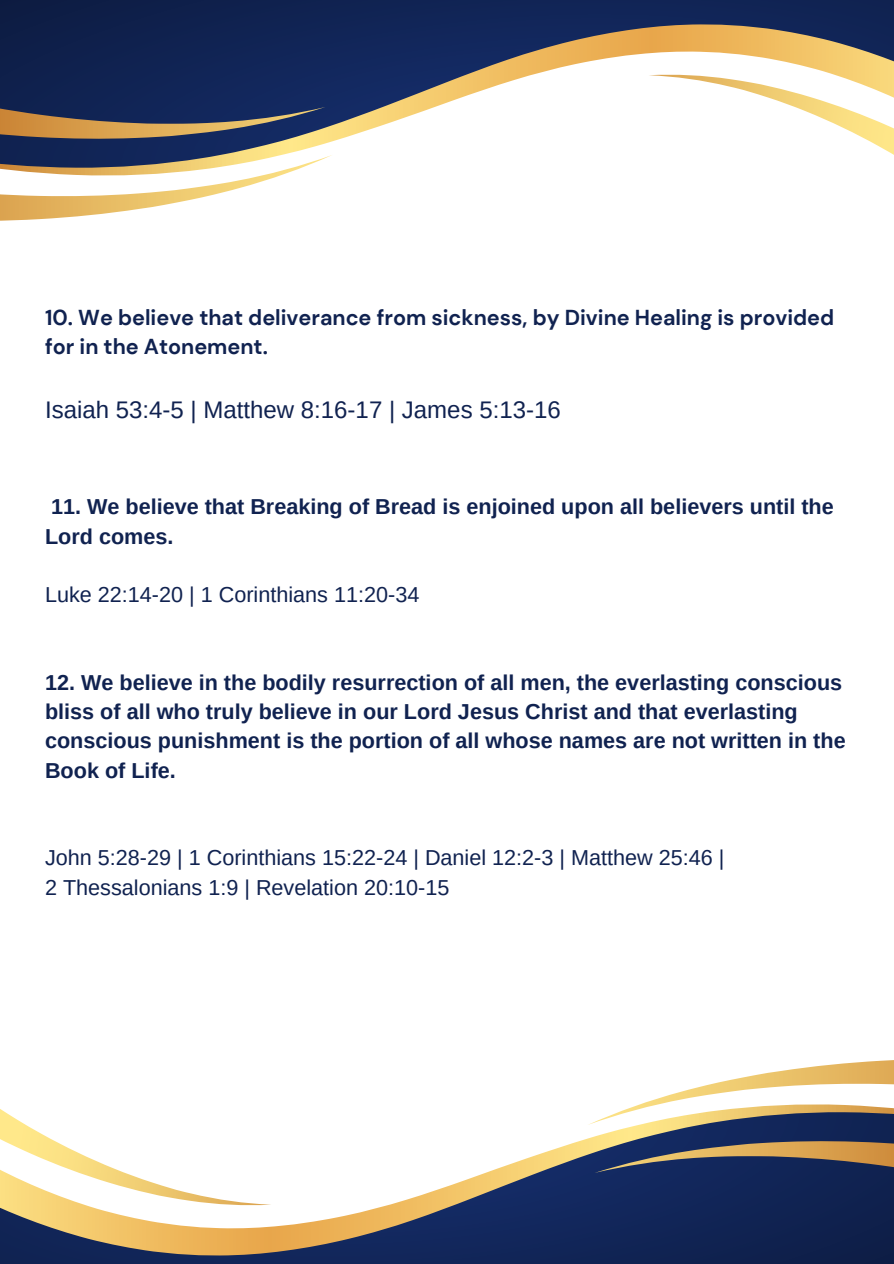
<style>
.page{position:relative;width:894px;height:1264px;background:#fff}
.page>*{position:absolute;margin:0;border:0;box-sizing:border-box;transform-origin:0 0}
.t1{font:24px "Arimo";color:#102250}
.t2{font:700 21.6px/29.2px "Arimo";color:#102250}
.t3{font:21.6px "Arimo";color:#102250}
.t4{font:700 21.6px/29.2px "DM Sans";color:#102250}
</style>
<div class="page">
<svg style="left:0;top:0;width:893px;height:24px;fill:#102454"></svg>
<svg style="left:0;top:24px;width:893px;height:131px"></svg>
<svg style="left:648px;top:74px;width:245px;height:81px"></svg>
<svg style="left:0;top:155px;width:332px;height:66px"></svg>
<svg style="left:0;top:98px;width:325px;height:41px"></svg>
<svg style="left:0;top:1255px;width:893px;height:8px;fill:#112456"></svg>
<svg style="left:0;top:1125px;width:893px;height:130px"></svg>
<svg style="left:0;top:1109px;width:271px;height:96px"></svg>
<svg style="left:588px;top:1060px;width:305px;height:65px"></svg>
<svg style="left:594px;top:1140px;width:299px;height:41px"></svg>
<h1 class="t4" style="left:45px;top:303px;width:790px">10. We believe that deliverance from sickness, by Divine Healing is provided for in the Atonement.</h1>
<p class="t1" style="left:45px;top:396px;width:517px">Isaiah 53:4-5 | Matthew 8:16-17 | James 5:13-16</p>
<p class="t2" style="left:45px;top:492px;width:790px">11. We believe that Breaking of Bread is enjoined upon all believers until the<br>Lord comes.</p>
<h1 class="t3" style="left:45px;top:582px;width:376px">Luke 22:14-20 | 1 Corinthians 11:20-34</h1>
<p class="t2" style="left:45px;top:667px;width:801px">12. We believe in the bodily resurrection of all men, the everlasting conscious bliss of all who truly believe in our Lord Jesus Christ and that everlasting conscious punishment is the portion of all whose names are not written in the Book of Life.</p>
<p class="t3" style="left:45px;top:845px;width:680px">John 5:28-29 | 1 Corinthians 15:22-24 | Daniel 12:2-3 | Matthew 25:46 |</p>
<p class="t3" style="left:45px;top:875px;width:406px">2 Thessalonians 1:9 | Revelation 20:10-15</p>
</div>
